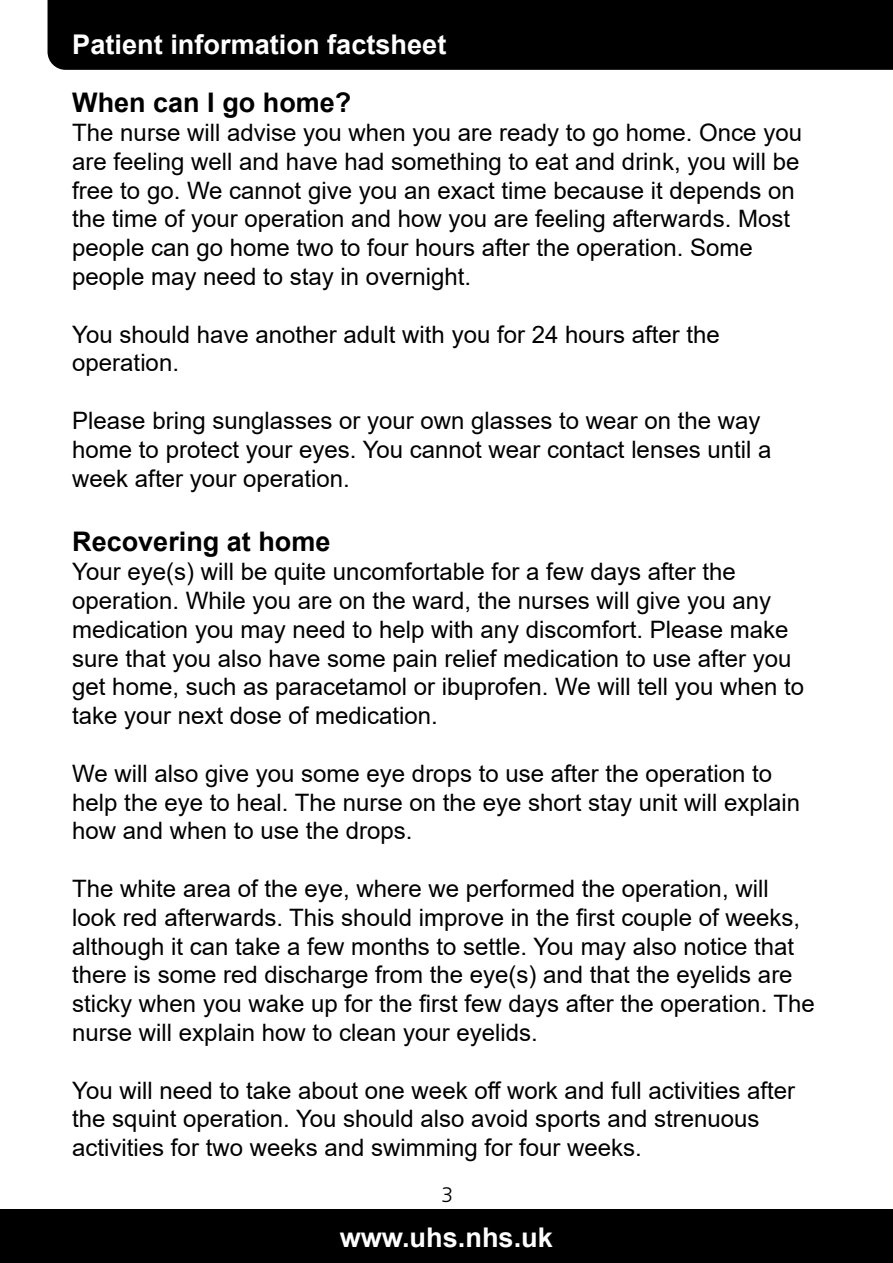
<style>
.page{position:relative;width:893px;height:1263px;background:#fff}
.page>*{position:absolute;margin:0;border:0;box-sizing:border-box;transform-origin:0 0}
.t1{font:700 27.15px "Arial";color:#fff}
.t2{font:700 27px "Arial";color:#000}
.t3{font:24px/28.8px "Arial";color:#000}
.t4{font:300 21px "Frutiger LT Pro";color:#000}
</style>
<div class="page">
<div style="left:0;top:1210px;width:893px;height:53px;background:#000"></div>
<div style="left:48px;top:0;width:845px;height:70px;background:#000"></div>
<p class="t1" style="left:72px;top:25px;width:376px">Patient information factsheet</p>
<p class="t2" style="left:72px;top:84px;width:281px">When can I go home?</p>
<p class="t3" style="left:72px;top:118px;width:731px">The nurse will advise you when you are ready to go home. Once you are feeling well and have had something to eat and drink, you will be free to go. We cannot give you an exact time because it depends on the time of your operation and how you are feeling afterwards. Most people can go home two to four hours after the operation. Some people may need to stay in overnight.</p>
<p class="t3" style="left:72px;top:320px;width:649px">You should have another adult with you for 24 hours after the operation.</p>
<p class="t3" style="left:72px;top:406px;width:701px">Please bring sunglasses or your own glasses to wear on the way home to protect your eyes. You cannot wear contact lenses until a week after your operation.</p>
<p class="t2" style="left:72px;top:523px;width:260px">Recovering at home</p>
<p class="t3" style="left:72px;top:557px;width:733px">Your eye(s) will be quite uncomfortable for a few days after the operation. While you are on the ward, the nurses will give you any medication you may need to help with any discomfort. Please make sure that you also have some pain relief medication to use after you get home, such as paracetamol or ibuprofen. We will tell you when to take your next dose of medication.</p>
<p class="t3" style="left:72px;top:759px;width:729px">We will also give you some eye drops to use after the operation to help the eye to heal. The nurse on the eye short stay unit will explain how and when to use the drops.</p>
<p class="t3" style="left:72px;top:874px;width:744px">The white area of the eye, where we performed the operation, will look red afterwards. This should improve in the first couple of weeks, although it can take a few months to settle. You may also notice that there is some red discharge from the eye(s) and that the eyelids are sticky when you wake up for the first few days after the operation. The nurse will explain how to clean your eyelids.</p>
<p class="t3" style="left:72px;top:1076px;width:724px">You will need to take about one week off work and full activities after the squint operation. You should also avoid sports and strenuous activities for two weeks and swimming for four weeks.</p>
<p class="t4" style="left:441px;top:1183px;width:13px">3</p>
<p class="t1" style="left:340px;top:1218px;width:215px">www.uhs.nhs.uk</p>
</div>
